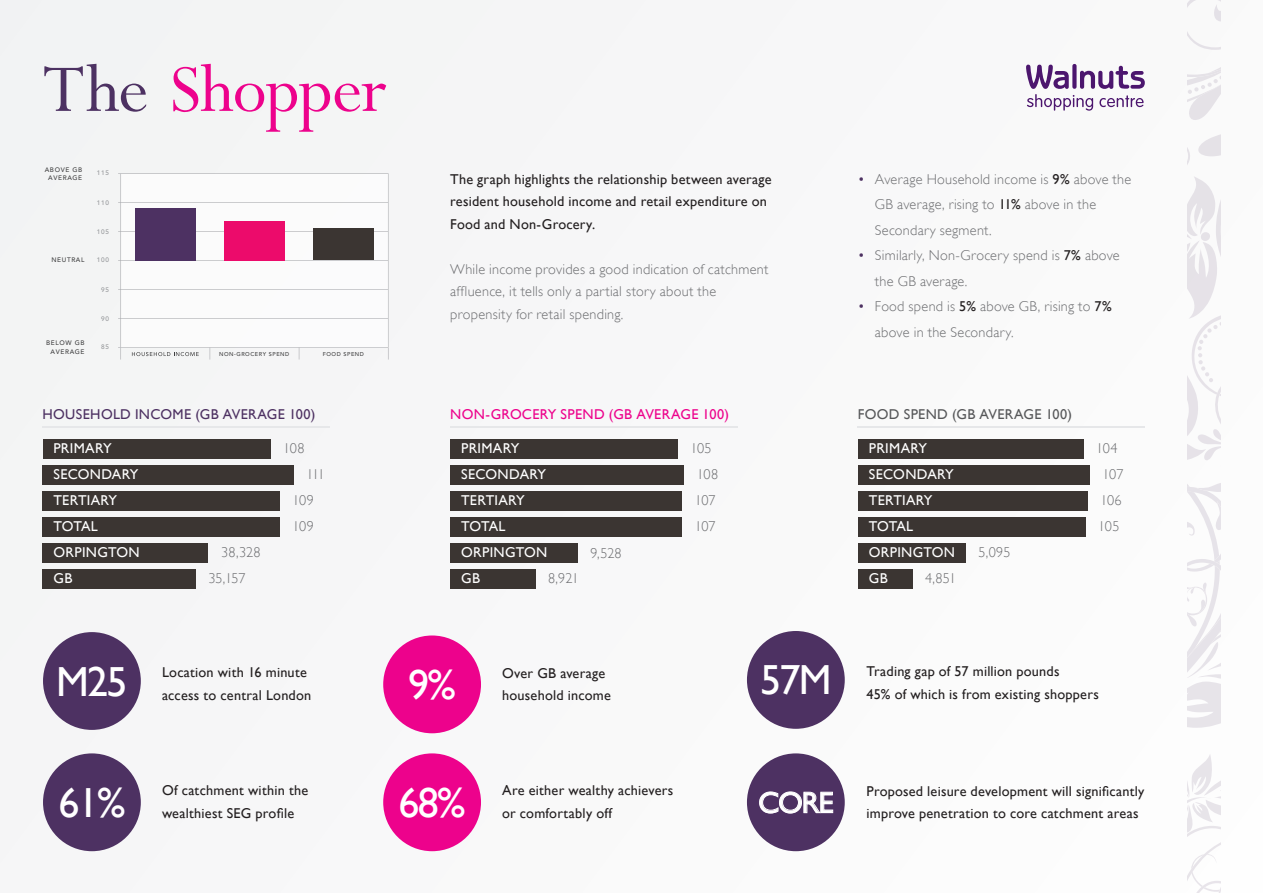
<style>
.page{position:relative;width:1263px;height:893px;background:#f8f8f9}
.page>*{position:absolute;margin:0;border:0;box-sizing:border-box;transform-origin:0 0}
.t1{font:75px "Oxford";letter-spacing:-.015em;color:#ed028c}
.t2{font:42px "Gill Sans";letter-spacing:-.04em;color:#fff}
.t3{font:30px "Gill Sans";color:#fff}
.t4{font:14.25px/22.5px "Gill Sans";letter-spacing:.015em;color:#231f20}
.t5{font:300 14.25px/22.5px "Gill Sans";letter-spacing:.02em;color:#6c6d70}
.t6{font:14.25px "Gill Sans";letter-spacing:.02em;color:#fff}
.t7{font:14.25px "Gill Sans";letter-spacing:.025em;color:#ed028c}
.t8{font:14.25px "Gill Sans";letter-spacing:.025em;color:#4d3162}
.t9{font:14.25px "Gill Sans";letter-spacing:.025em;color:#57585a}
.t10{font:500 6.45px/8.2px "Avenir LT Std";letter-spacing:.1em;color:#3e3e3f;text-align:center}
.t11{font:500 6.45px "Avenir LT Std";letter-spacing:.1em;color:#949699}
.t12{font:500 5.55px "Avenir LT Std";letter-spacing:.1em;color:#3e3e3f}
.s1{color:#4d3162}
.s2{font-weight:400;color:#231f20}
</style>
<div class="page">
<svg style="left:1187px;top:0;width:33px;height:893px"></svg>
<svg style="left:1026px;top:65px;width:119px;height:46px"></svg>
<div style="left:43px;top:439px;width:227px;height:20px;background:#3b3532"></div>
<div style="left:43px;top:465px;width:251px;height:20px;background:#3b3532"></div>
<div style="left:43px;top:491px;width:237px;height:20px;background:#3b3532"></div>
<div style="left:43px;top:517px;width:237px;height:20px;background:#3b3532"></div>
<div style="left:43px;top:543px;width:165px;height:20px;background:#3b3532"></div>
<div style="left:43px;top:569px;width:153px;height:20px;background:#3b3532"></div>
<hr style="left:43px;top:426px;width:287px;height:1px;background:#e6e7e9">
<div style="left:450px;top:439px;width:228px;height:20px;background:#3b3532"></div>
<div style="left:450px;top:465px;width:234px;height:20px;background:#3b3532"></div>
<div style="left:450px;top:491px;width:232px;height:20px;background:#3b3532"></div>
<div style="left:450px;top:517px;width:232px;height:20px;background:#3b3532"></div>
<div style="left:450px;top:543px;width:128px;height:20px;background:#3b3532"></div>
<div style="left:450px;top:569px;width:85px;height:20px;background:#3b3532"></div>
<hr style="left:450px;top:426px;width:287px;height:1px;background:#e6e7e9">
<div style="left:858px;top:439px;width:225px;height:20px;background:#3b3532"></div>
<div style="left:858px;top:465px;width:232px;height:20px;background:#3b3532"></div>
<div style="left:858px;top:491px;width:230px;height:20px;background:#3b3532"></div>
<div style="left:858px;top:517px;width:227px;height:20px;background:#3b3532"></div>
<div style="left:858px;top:543px;width:108px;height:20px;background:#3b3532"></div>
<div style="left:858px;top:569px;width:54px;height:20px;background:#3b3532"></div>
<hr style="left:858px;top:426px;width:287px;height:1px;background:#e6e7e9">
<div style="left:43px;top:753px;width:98px;height:98px;background:#4d3162;border-radius:50%"></div>
<svg style="left:118px;top:173px;width:270px;height:175px"></svg>
<div style="left:135px;top:208px;width:60px;height:52px;background:#4d3162"></div>
<svg style="left:132px;top:352px;width:67px;height:4px"></svg>
<div style="left:224px;top:221px;width:61px;height:39px;background:#ec0b6b"></div>
<div style="left:313px;top:229px;width:61px;height:31px;background:#3b3532"></div>
<svg style="left:120px;top:348px;width:1px;height:12px"></svg>
<svg style="left:210px;top:348px;width:1px;height:12px"></svg>
<svg style="left:299px;top:348px;width:1px;height:12px"></svg>
<svg style="left:388px;top:348px;width:1px;height:12px"></svg>
<div style="left:383px;top:635px;width:98px;height:98px;background:#ed028c;border-radius:50%"></div>
<div style="left:383px;top:753px;width:98px;height:98px;background:#ed028c;border-radius:50%"></div>
<div style="left:747px;top:631px;width:98px;height:98px;background:#4d3162;border-radius:50%"></div>
<div style="left:43px;top:632px;width:98px;height:98px;background:#4d3162;border-radius:50%"></div>
<div style="left:747px;top:753px;width:98px;height:98px;background:#4d3162;border-radius:50%"></div>
<svg style="left:759px;top:791px;width:74px;height:22px"></svg>
<p class="t1" style="left:43px;top:56px;width:346px"><span class="s1">The</span> Shopper</p>
<p class="t10" style="left:45px;top:165px;width:39px">ABOVE GB<br>AVERAGE</p>
<p class="t11" style="left:97px;top:169px;width:14px">115</p>
<p class="t11" style="left:97px;top:199px;width:14px">110</p>
<p class="t11" style="left:97px;top:228px;width:14px">105</p>
<p class="t10" style="left:51px;top:256px;width:35px">NEUTRAL</p>
<p class="t11" style="left:97px;top:256px;width:14px">100</p>
<p class="t11" style="left:101px;top:286px;width:9px">95</p>
<p class="t11" style="left:101px;top:315px;width:9px">90</p>
<p class="t10" style="left:46px;top:339px;width:40px;text-align:right">BELOW GB<br>AVERAGE</p>
<p class="t11" style="left:101px;top:343px;width:9px">85</p>
<p class="t12" style="left:219px;top:351px;width:72px">NON-GROCERY SPEND</p>
<p class="t12" style="left:323px;top:351px;width:43px">FOOD SPEND</p>
<p class="t8" style="left:43px;top:406px;width:274px">HOUSEHOLD INCOME (GB AVERAGE 100)</p>
<p class="t6" style="left:53px;top:440px;width:60px">PRIMARY</p>
<p class="t5" style="left:283px;top:437px;width:23px">108</p>
<p class="t5" style="left:307px;top:463px;width:20px">111</p>
<p class="t5" style="left:292px;top:489px;width:23px">109</p>
<p class="t5" style="left:292px;top:515px;width:23px">109</p>
<p class="t5" style="left:221px;top:541px;width:41px">38,328</p>
<p class="t5" style="left:208px;top:567px;width:39px">35,157</p>
<p class="t6" style="left:53px;top:466px;width:86px">SECONDARY</p>
<p class="t6" style="left:53px;top:492px;width:65px">TERTIARY</p>
<p class="t6" style="left:53px;top:518px;width:46px">TOTAL</p>
<p class="t6" style="left:53px;top:544px;width:88px">ORPINGTON</p>
<p class="t6" style="left:53px;top:570px;width:20px">GB</p>
<p class="t4" style="left:450px;top:168px;width:323px">The graph highlights the relationship between average resident household income and retail expenditure on<br>Food and Non-Grocery.</p>
<p class="t5" style="left:450px;top:257px;width:320px">While income provides a good indication of catchment affluence, it tells only a partial story about the</p>
<p class="t5" style="left:450px;top:302px;width:175px">propensity for retail spending.</p>
<p class="t7" style="left:450px;top:406px;width:280px">NON-GROCERY SPEND (GB AVERAGE 100)</p>
<p class="t6" style="left:461px;top:440px;width:60px">PRIMARY</p>
<p class="t5" style="left:690px;top:437px;width:23px">105</p>
<p class="t5" style="left:697px;top:463px;width:23px">108</p>
<p class="t5" style="left:695px;top:489px;width:22px">107</p>
<p class="t5" style="left:695px;top:515px;width:22px">107</p>
<p class="t5" style="left:590px;top:541px;width:33px">9,528</p>
<p class="t5" style="left:548px;top:567px;width:32px">8,921</p>
<p class="t6" style="left:461px;top:466px;width:86px">SECONDARY</p>
<p class="t6" style="left:461px;top:492px;width:65px">TERTIARY</p>
<p class="t6" style="left:461px;top:518px;width:46px">TOTAL</p>
<p class="t6" style="left:461px;top:544px;width:88px">ORPINGTON</p>
<p class="t6" style="left:461px;top:570px;width:20px">GB</p>
<p class="t5" style="left:858px;top:167px;width:275px"><span class="s1">•</span> Average Household income is <span class="s2">9%</span> above the</p>
<p class="t5" style="left:875px;top:193px;width:223px">GB average, rising to <span class="s2">11%</span> above in the</p>
<p class="t5" style="left:875px;top:218px;width:118px">Secondary segment.</p>
<p class="t5" style="left:858px;top:244px;width:263px"><span class="s1">•</span> Similarly, Non-Grocery spend is <span class="s2">7%</span> above</p>
<p class="t5" style="left:875px;top:269px;width:94px">the GB average.</p>
<p class="t5" style="left:858px;top:295px;width:255px"><span class="s1">•</span> Food spend is <span class="s2">5%</span> above GB, rising to <span class="s2">7%</span></p>
<p class="t5" style="left:875px;top:320px;width:140px">above in the Secondary.</p>
<p class="t9" style="left:858px;top:406px;width:216px">FOOD SPEND (GB AVERAGE 100)</p>
<p class="t6" style="left:869px;top:440px;width:60px">PRIMARY</p>
<p class="t5" style="left:1096px;top:437px;width:23px">104</p>
<p class="t5" style="left:1102px;top:463px;width:22px">107</p>
<p class="t5" style="left:1100px;top:489px;width:23px">106</p>
<p class="t5" style="left:1098px;top:515px;width:23px">105</p>
<p class="t5" style="left:978px;top:541px;width:34px">5,095</p>
<p class="t5" style="left:925px;top:567px;width:33px">4,851</p>
<p class="t6" style="left:869px;top:466px;width:86px">SECONDARY</p>
<p class="t6" style="left:869px;top:492px;width:65px">TERTIARY</p>
<p class="t6" style="left:869px;top:518px;width:46px">TOTAL</p>
<p class="t6" style="left:869px;top:544px;width:88px">ORPINGTON</p>
<p class="t6" style="left:869px;top:570px;width:20px">GB</p>
<p class="t2" style="left:56px;top:657px;width:73px">M25</p>
<p class="t4" style="left:162px;top:661px;width:146px">Location with 16 minute</p>
<p class="t4" style="left:162px;top:683px;width:151px">access to central London</p>
<p class="t2" style="left:408px;top:660px;width:49px">9%</p>
<p class="t4" style="left:502px;top:661px;width:105px">Over GB average</p>
<p class="t4" style="left:502px;top:684px;width:110px">household income</p>
<p class="t2" style="left:760px;top:655px;width:73px">57M</p>
<p class="t4" style="left:866px;top:660px;width:195px">Trading gap of 57 million pounds</p>
<p class="t4" style="left:866px;top:683px;width:234px">45% of which is from existing shoppers</p>
<p class="t2" style="left:58px;top:778px;width:69px">61%</p>
<p class="t4" style="left:162px;top:779px;width:148px">Of catchment within the</p>
<p class="t4" style="left:162px;top:802px;width:134px">wealthiest SEG profile</p>
<p class="t2" style="left:399px;top:778px;width:69px">68%</p>
<p class="t4" style="left:502px;top:779px;width:173px">Are either wealthy achievers</p>
<p class="t4" style="left:502px;top:802px;width:111px">or comfortably off</p>
<p class="t3" style="left:758px;top:785px;width:77px">CORE</p>
<p class="t4" style="left:866px;top:780px;width:280px">Proposed leisure development will significantly</p>
<p class="t4" style="left:866px;top:802px;width:274px">improve penetration to core catchment areas</p>
</div>
